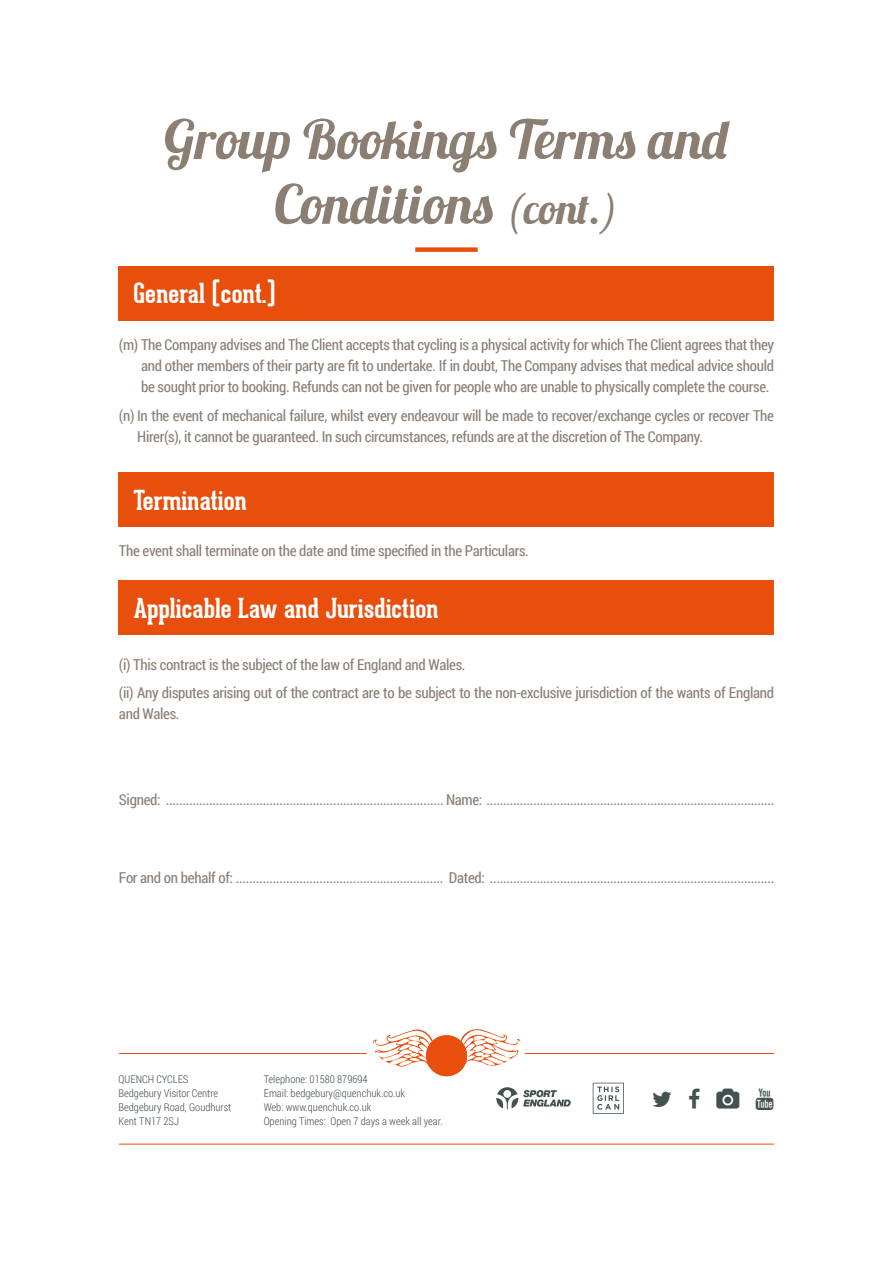
<style>
.page{position:relative;width:893px;height:1263px;background:#fff}
.page>*{position:absolute;margin:0;border:0;box-sizing:border-box;transform-origin:0 0}
.t1{font:54px/64.8px "Lobster 1.3";color:#8b7f74;text-align:center}
.t2{font:700 27px "Geared Slab";color:#fff}
.t3{font:15px/21px "Roboto Condensed";letter-spacing:-.02em;color:#8b7f74}
.t4{font:300 10.8px/13.8px "Roboto Condensed";color:#42524e}
.s1{font-size:42px}
</style>
<div class="page">
<div style="left:415px;top:247px;width:63px;height:5px;background:#e84e0c"></div>
<div style="left:118px;top:266px;width:655px;height:54px;background:#e84e0c"></div>
<div style="left:118px;top:472px;width:655px;height:54px;background:#e84e0c"></div>
<div style="left:118px;top:581px;width:655px;height:54px;background:#e84e0c"></div>
<svg style="left:372px;top:1029px;width:62px;height:38px"></svg>
<svg style="left:459px;top:1029px;width:61px;height:39px"></svg>
<div style="left:426px;top:1035px;width:41px;height:41px;background:#e84e0c;border-radius:50%"></div>
<svg style="left:496px;top:1087px;width:75px;height:22px"></svg>
<svg style="left:593px;top:1083px;width:31px;height:31px"></svg>
<hr style="left:119px;top:1144px;width:655px;height:1px;background:#e84e0c">
<hr style="left:119px;top:1053px;width:248px;height:1px;background:#e84e0c">
<hr style="left:525px;top:1053px;width:249px;height:1px;background:#e84e0c">
<h1 class="t1" style="left:164px;top:106px;width:566px">Group Bookings Terms and<br>Conditions <span class="s1">(cont.)</span></h1>
<h2 class="t2" style="left:134px;top:276px;width:143px">General (cont.)</h2>
<p class="t3" style="left:141px;top:334px;width:635px;text-align:justify;text-indent:-22px">(m) The Company advises and The Client accepts that cycling is a physical activity for which The Client agrees that they and other members of their party are fit to undertake. If in doubt, The Company advises that medical advice should be sought prior to booking. Refunds can not be given for people who are unable to physically complete the course.</p>
<p class="t3" style="left:137px;top:404px;width:638px;text-indent:-18px">(n) In the event of mechanical failure, whilst every endeavour will be made to recover/exchange cycles or recover The<br>Hirer(s), it cannot be guaranteed. In such circumstances, refunds are at the discretion of The Company.</p>
<h2 class="t2" style="left:134px;top:483px;width:115px">Termination</h2>
<p class="t3" style="left:119px;top:539px;width:411px">The event shall terminate on the date and time specified in the Particulars.</p>
<h2 class="t2" style="left:134px;top:591px;width:307px">Applicable Law and Jurisdiction</h2>
<p class="t3" style="left:119px;top:649px;width:657px;line-height:28.5px">(i) This contract is the subject of the law of England and Wales.<br>(ii) Any disputes arising out of the contract are to be subject to the non-exclusive jurisdiction of the wants of England</p>
<p class="t3" style="left:119px;top:703px;width:62px">and Wales.</p>
<p class="t3" style="left:119px;top:788px;width:657px">Signed: ................................................................................... Name: ......................................................................................</p>
<p class="t3" style="left:119px;top:866px;width:657px">For and on behalf of: .............................................................. Dated: .....................................................................................</p>
<p class="t4" style="left:118px;top:1072px;width:114px">QUENCH CYCLES<br>Bedgebury Visitor Centre<br>Bedgebury Road, Goudhurst<br>Kent TN17 2SJ</p>
<p class="t4" style="left:264px;top:1072px;width:180px">Telephone: 01580 879694<br>Email: bedgebury@quenchuk.co.uk<br>Web: www.quenchuk.co.uk<br>Opening Times: Open 7 days a week all year.</p>
</div>
